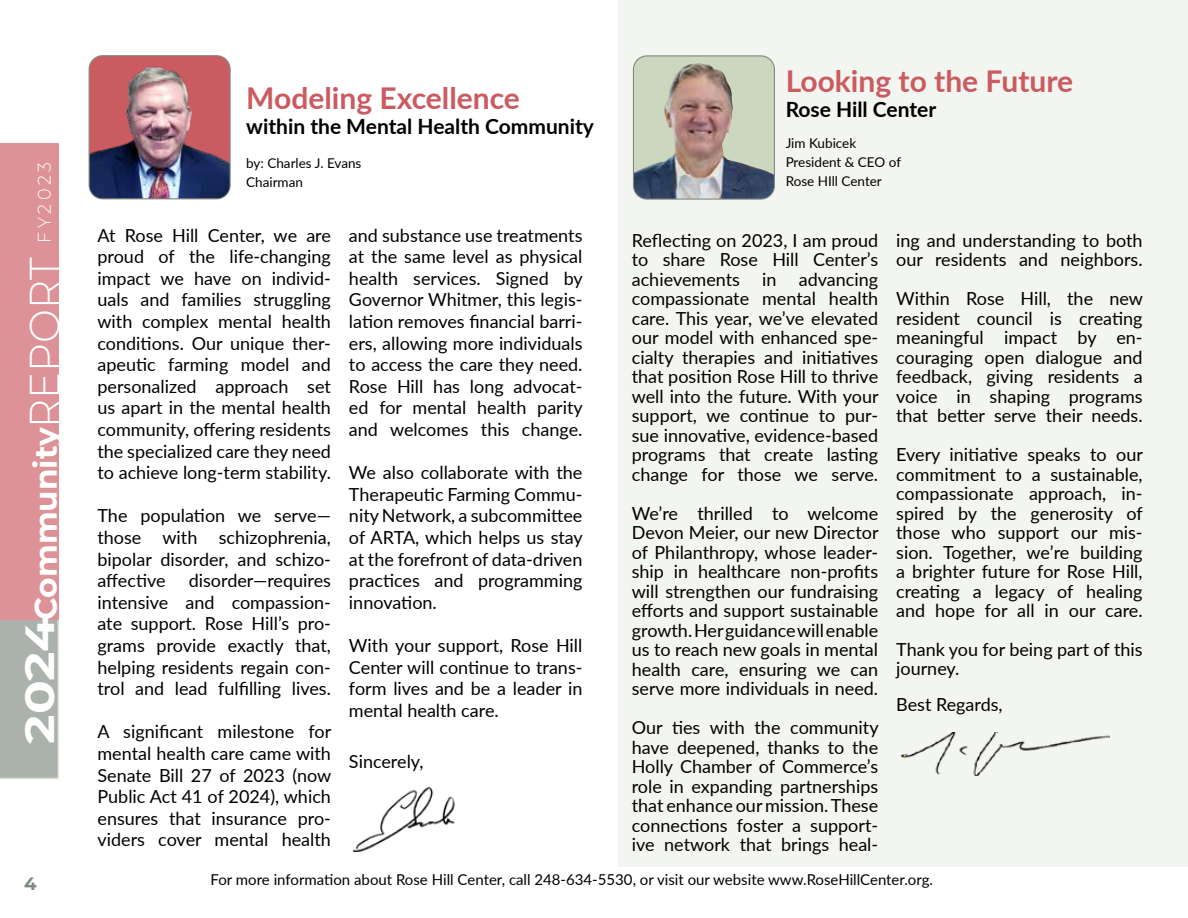
<style>
.page{position:relative;width:1188px;height:918px;background:#fff}
.page>*{position:absolute;margin:0;border:0;box-sizing:border-box;transform-origin:0 0}
.t1{font:700 31.2px "Montserrat";color:#fff}
.t2{font:700 30px "Lato";color:#ca5b61}
.t3{font:700 21px "Lato";color:#000}
.t4{font:300 18.45px "Montserrat";letter-spacing:.2em;color:#fff;scale:.96 1}
.t5{font:18px/19.5px "Lato";color:#000;text-align:justify}
.t6{font:700 18px "Montserrat";color:#7f8b80}
.t7{font:15px "Lato";color:#000}
.t8{font:13.5px/18.8px "Lato";color:#000}
.s1{font-size:40.95px}
.s2{font-weight:300;font-size:42.15px}
</style>
<div class="page">
<div style="left:0;top:620px;width:59px;height:159px;background:#aab2ab"></div>
<div style="left:0;top:144px;width:59px;height:476px;background:#dc9296"></div>
<div style="left:618px;top:0;width:570px;height:866px;background:#f3f5f0"></div>
<img style="left:353px;top:787px;width:102px;height:65px">
<img style="left:900px;top:733px;width:209px;height:42px">
<img style="left:89px;top:57px;width:140px;height:142px">
<div style="left:89px;top:55px;width:142px;height:144px;border:1px solid #7f8b80;border-radius:14px"></div>
<div style="left:633px;top:56px;width:141px;height:143px;background:#ccd7bf;border-radius:14px"></div>
<img style="left:633px;top:63px;width:140px;height:135px">
<div style="left:633px;top:55px;width:142px;height:145px;border:1px solid #7f8b80;border-radius:14px"></div>
<p class="t4" style="left:32px;top:243px;width:85px;rotate:-90deg">FY2023</p>
<h1 class="t1" style="left:23px;top:744px;width:487px;rotate:-90deg"><span class="s1">2024</span>Community<span class="s2">REPORT</span></h1>
<h2 class="t2" style="left:246px;top:76px;width:275px">Modeling Excellence</h2>
<p class="t3" style="left:246px;top:111px;width:349px">within the Mental Health Community</p>
<p class="t8" style="left:246px;top:154px;width:117px">by: Charles J. Evans<br>Chairman</p>
<p class="t5" style="left:98px;top:224px;width:235px;line-height:21.6px">At Rose Hill Center, we are proud of the life-changing impact we have on individ&shy;uals and families struggling with complex mental health conditions. Our unique ther&shy;apeutic farming model and personalized approach set us apart in the mental health community, offering residents the specialized care they need to achieve long-term stability.</p>
<p class="t5" style="left:98px;top:504px;width:235px;line-height:21.6px">The population we serve— those with schizophrenia, bipolar disorder, and schizo&shy;affective</p>
<p class="t5" style="left:98px;top:569px;width:235px;line-height:21.6px;text-indent:91px">disorder—requires intensive and compassion&shy;ate support. Rose Hill’s pro&shy;grams provide exactly that, helping residents regain con&shy;trol and lead fulfilling lives.</p>
<p class="t5" style="left:98px;top:720px;width:235px;line-height:21.6px">A significant milestone for mental health care came with Senate Bill 27 of 2023 (now Public Act 41 of 2024), which ensures that insurance pro&shy;viders cover mental health</p>
<p class="t5" style="left:349px;top:224px;width:235px;line-height:21.6px">and substance use treatments at the same level as physical health services. Signed by Governor Whitmer, this legis&shy;lation removes financial barri&shy;ers, allowing more individuals to access the care they need.<br>Rose Hill has long advocat&shy;ed for mental health parity and welcomes this change.</p>
<p class="t5" style="left:349px;top:461px;width:235px;line-height:21.6px">We also collaborate with the Therapeutic Farming Commu&shy;nity Network, a subcommittee of ARTA, which helps us stay at the forefront of data-driven practices and programming innovation.</p>
<p class="t5" style="left:349px;top:634px;width:235px;line-height:21.6px">With your support, Rose Hill Center will continue to trans&shy;form lives and be a leader in mental health care.</p>
<p class="t5" style="left:349px;top:751px;width:76px">Sincerely,</p>
<h2 class="t2" style="left:786px;top:59px;width:289px">Looking to the Future</h2>
<p class="t3" style="left:786px;top:94px;width:152px">Rose Hill Center</p>
<p class="t8" style="left:786px;top:133px;width:117px">Jim Kubicek<br>President &amp; CEO of<br>Rose HIll Center</p>
<p class="t5" style="left:632px;top:230px;width:248px">Reflecting on 2023, I am proud to share Rose Hill Center’s achievements in advancing compassionate mental health care. This year, we’ve elevated our model with enhanced spe&shy;cialty therapies and initiatives that position Rose Hill to thrive well into the future. With your support, we continue to pur&shy;sue innovative, evidence-based programs that create lasting change for those we serve.</p>
<p class="t5" style="left:632px;top:503px;width:248px">We’re thrilled to welcome Devon Meier, our new Director of Philanthropy, whose leader&shy;ship in healthcare non-profits will strengthen our fundraising efforts and support sustainable growth. Her guidance will enable us to reach new goals in mental health care, ensuring we can serve more individuals in need.</p>
<p class="t5" style="left:632px;top:717px;width:248px">Our ties with the community have deepened, thanks to the Holly Chamber of Commerce’s role in expanding partnerships that enhance our mission. These connections foster a support&shy;ive network that brings heal-</p>
<p class="t5" style="left:896px;top:230px;width:248px">ing and understanding to both our residents and neighbors.</p>
<p class="t5" style="left:896px;top:288px;width:248px">Within Rose Hill, the new resident council is creating meaningful impact by en&shy;couraging open dialogue and feedback, giving residents a voice in shaping programs that better serve their needs.</p>
<p class="t5" style="left:896px;top:444px;width:248px">Every initiative speaks to our commitment to a sustainable, compassionate approach, in&shy;spired by the generosity of those who support our mis&shy;sion. Together, we’re building a brighter future for Rose Hill, creating a legacy of healing and hope for all in our care.</p>
<p class="t5" style="left:896px;top:639px;width:248px">Thank you for being part of this journey.</p>
<p class="t5" style="left:896px;top:694px;width:108px">Best Regards,</p>
<p class="t6" style="left:24px;top:871px;width:14px">4</p>
<p class="t7" style="left:211px;top:869px;width:724px">For more information about Rose Hill Center, call 248-634-5530, or visit our website www.RoseHillCenter.org.</p>
</div>
